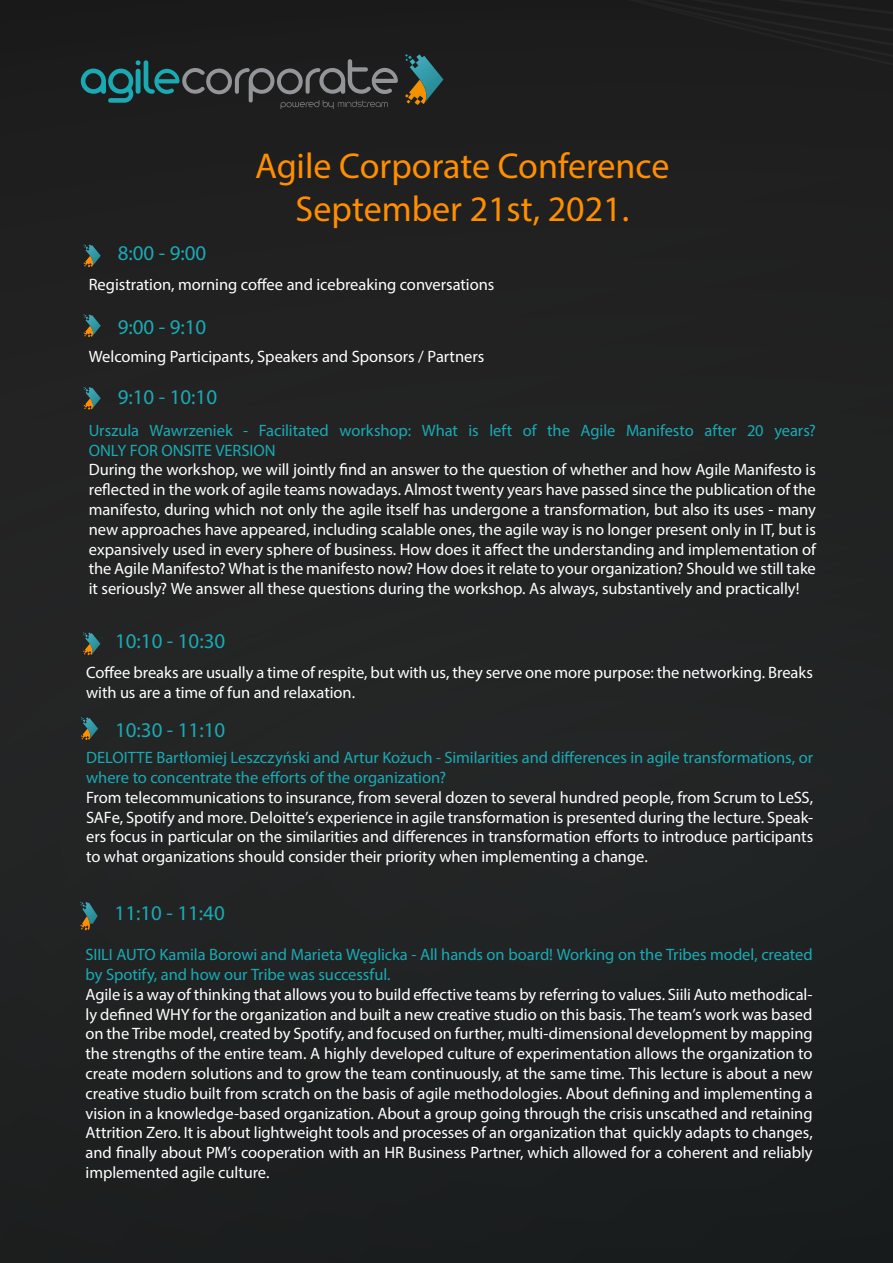
<style>
.page{position:relative;width:893px;height:1263px;background:#212222}
.page>*{position:absolute;margin:0;border:0;box-sizing:border-box;transform-origin:0 0}
.t1{font:36px "Myriad Pro";color:#ff8e00}
.t2{font:21px "Myriad Pro";color:#1aaab4}
.t3{font:16.5px/19.8px "Myriad Pro";letter-spacing:-.005em;color:#fff;text-align:justify}
.t4{font:16.5px/19.8px "Myriad Pro";letter-spacing:-.005em;color:#1aaab4}
</style>
<div class="page">
<svg style="left:81px;top:59px;width:317px;height:50px;background:#2e3b3c"></svg>
<svg style="left:405px;top:54px;width:38px;height:51px;background:#40584a"></svg>
<svg style="left:83px;top:314px;width:18px;height:23px"></svg>
<svg style="left:83px;top:244px;width:18px;height:23px"></svg>
<svg style="left:83px;top:387px;width:18px;height:23px"></svg>
<svg style="left:81px;top:717px;width:17px;height:23px"></svg>
<svg style="left:83px;top:632px;width:17px;height:23px"></svg>
<svg style="left:80px;top:901px;width:18px;height:30px"></svg>
<p class="t2" style="left:118px;top:240px;width:90px">8:00 - 9:00</p>
<p class="t1" style="left:255px;top:143px;width:416px">Agile Corporate Conference</p>
<p class="t1" style="left:296px;top:187px;width:335px">September 21st, 2021.</p>
<p class="t3" style="left:89px;top:275px;width:407px">Registration, morning coffee and icebreaking conversations</p>
<p class="t2" style="left:118px;top:314px;width:90px">9:00 - 9:10</p>
<p class="t3" style="left:89px;top:346px;width:397px">Welcoming Participants, Speakers and Sponsors / Partners</p>
<p class="t2" style="left:118px;top:384px;width:101px">9:10 - 10:10</p>
<p class="t4" style="left:89px;top:420px;width:729px">Urszula Wawrzeniek - Facilitated workshop: What is left of the Agile Manifesto after 20 years?<br>ONLY FOR ONSITE VERSION</p>
<p class="t3" style="left:89px;top:460px;width:729px">During the workshop, we will jointly find an answer to the question of whether and how Agile Manifesto is reflected in the work of agile teams nowadays. Almost twenty years have passed since the publication of the manifesto, during which not only the agile itself has undergone a transformation, but also its uses - many new approaches have appeared, including scalable ones, the agile way is no longer present only in IT, but is expansively used in every sphere of business. How does it affect the understanding and implementation of the Agile Manifesto? What is the manifesto now? How does it relate to your organization? Should we still take it seriously? We answer all these questions during the workshop. As always, substantively and practically!</p>
<p class="t2" style="left:115px;top:628px;width:112px">10:10 - 10:30</p>
<p class="t3" style="left:86px;top:663px;width:728px">Coffee breaks are usually a time of respite, but with us, they serve one more purpose: the networking. Breaks with us are a time of fun and relaxation.</p>
<p class="t2" style="left:115px;top:717px;width:112px">10:30 - 11:10</p>
<p class="t4" style="left:86px;top:747px;width:729px">DELOITTE Bartłomiej Leszczyński and Artur Kożuch - Similarities and differences in agile transformations, or where to concentrate the efforts of the organization?</p>
<p class="t3" style="left:86px;top:787px;width:729px">From telecommunications to insurance, from several dozen to several hundred people, from Scrum to LeSS, SAFe, Spotify and more. Deloitte’s experience in agile transformation is presented during the lecture. Speak&shy;ers focus in particular on the similarities and differences in transformation efforts to introduce participants to what organizations should consider their priority when implementing a change.</p>
<p class="t2" style="left:115px;top:899px;width:112px">11:10 - 11:40</p>
<p class="t4" style="left:86px;top:944px;width:729px">SIILI AUTO Kamila Borowi and Marieta Węglicka - All hands on board! Working on the Tribes model, created by Spotify, and how our Tribe was successful.</p>
<p class="t3" style="left:86px;top:984px;width:729px">Agile is a way of thinking that allows you to build effective teams by referring to values. Siili Auto methodical&shy;ly defined WHY for the organization and built a new creative studio on this basis. The team’s work was based on the Tribe model, created by Spotify, and focused on further, multi-dimensional development by mapping the strengths of the entire team. A highly developed culture of experimentation allows the organization to create modern solutions and to grow the team continuously, at the same time. This lecture is about a new creative studio built from scratch on the basis of agile methodologies. About defining and implementing a vision in a knowledge-based organization. About a group going through the crisis unscathed and retaining Attrition Zero. It is about lightweight tools and processes of an organization that quickly adapts to changes, and finally about PM’s cooperation with an HR Business Partner, which allowed for a coherent and reliably implemented agile culture.</p>
</div>
